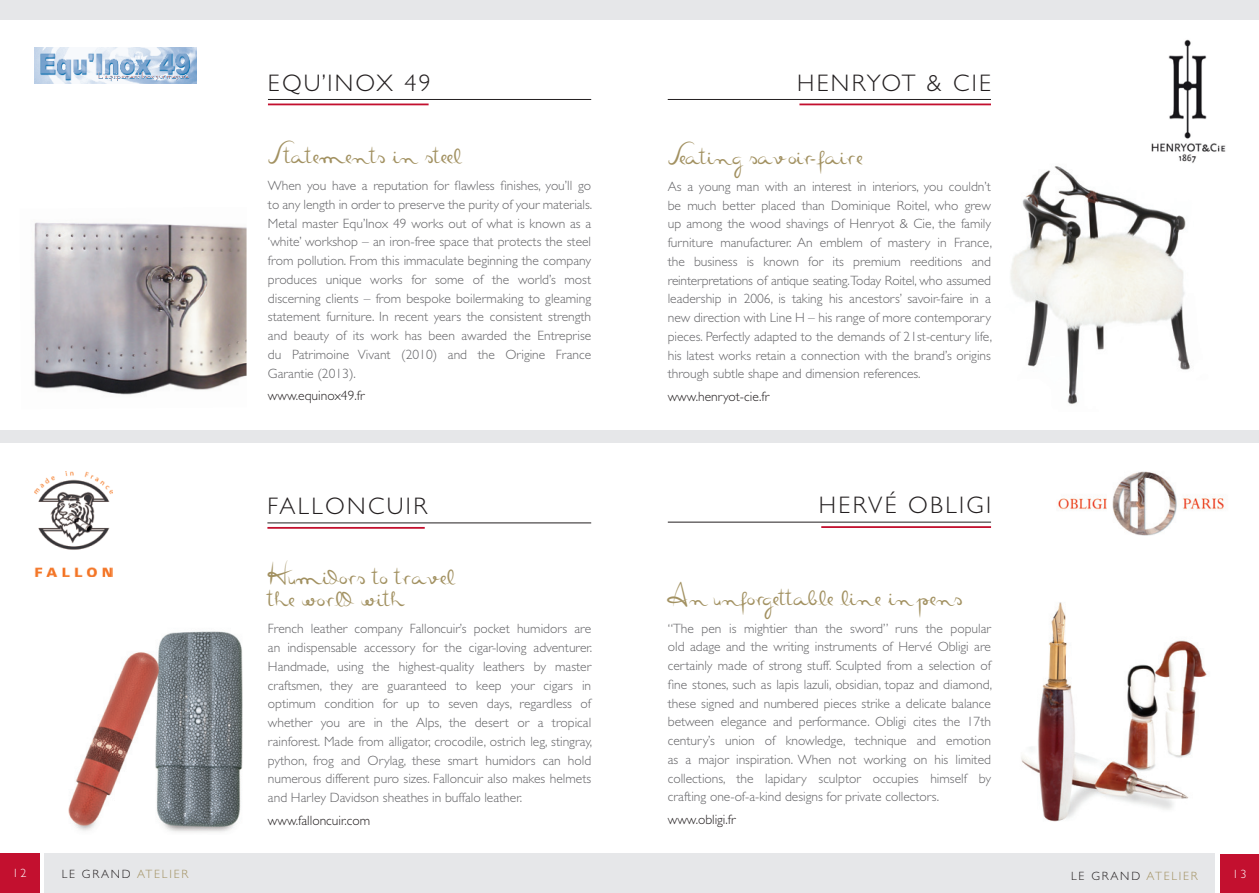
<style>
.page{position:relative;width:1259px;height:893px;background:#fff}
.page>*{position:absolute;margin:0;border:0;box-sizing:border-box;transform-origin:0 0}
.sub_headers{font:31.5px/22.5px "Masana Script 4 Silueta";color:#a29161}
.main_header_underlin{font:300 24px "Gill Sans";letter-spacing:.1em;color:#231f20}
.main_body{font:300 13.5px/18.8px "Gill Sans";color:#636366;text-align:justify}
.contact{font:300 13.5px "Gill Sans";color:#231f20}
.t1{font:300 12px "Gill Sans";letter-spacing:.15em;color:#231f20}
.t2{font:300 12px "Gill Sans";color:#fff}
.s1{color:#a29161}
</style>
<div class="page">
<img style="left:1010px;top:166px;width:180px;height:238px">
<img style="left:34px;top:47px;width:163px;height:36px">
<img style="left:98px;top:72px;width:88px;height:6px">
<img style="left:1144px;top:39px;width:82px;height:129px">
<img style="left:34px;top:471px;width:78px;height:105px">
<img style="left:34px;top:222px;width:212px;height:173px">
<img style="left:1058px;top:471px;width:166px;height:65px">
<img style="left:1021px;top:602px;width:186px;height:220px">
<img style="left:68px;top:631px;width:175px;height:201px">
<div style="left:1220px;top:854px;width:39px;height:39px;background:#c3102f"></div>
<div style="left:0;top:431px;width:1259px;height:12px;background:#e6e7e9"></div>
<div style="left:0;top:0;width:1259px;height:19px;background:#e6e7e9"></div>
<div style="left:44px;top:854px;width:1170px;height:39px;background:#e6e7e9"></div>
<div style="left:0;top:854px;width:39px;height:39px;background:#c3102f"></div>
<hr style="left:268px;top:99px;width:323px;height:1px;background:#231f20">
<hr style="left:268px;top:104px;width:160px;height:1px;background:#c3102f">
<hr style="left:668px;top:99px;width:323px;height:1px;background:#231f20">
<hr style="left:799px;top:104px;width:192px;height:1px;background:#c3102f">
<hr style="left:267px;top:523px;width:324px;height:1px;background:#231f20">
<hr style="left:267px;top:527px;width:158px;height:2px;background:#c3102f">
<hr style="left:668px;top:522px;width:323px;height:1px;background:#231f20">
<hr style="left:821px;top:526px;width:170px;height:2px;background:#c3102f">
<p class="main_header_underlin" style="left:268px;top:69px;width:164px">EQU’INOX 49</p>
<p class="main_header_underlin" style="left:797px;top:69px;width:195px">HENRYOT &amp; CIE</p>
<p class="sub_headers" style="left:268px;top:141px;width:195px">Statements in steel</p>
<p class="main_body" style="left:268px;top:176px;width:326px">When you have a reputation for flawless finishes, you’ll go to any length in order to preserve the purity of your materials.<br>Metal master Equ’Inox 49 works out of what is known as a ‘white’ workshop – an iron-free space that protects the steel from pollution. From this immaculate beginning the company produces unique works for some of the world’s most discerning clients – from bespoke boilermaking to gleaming statement furniture. In recent years the consistent strength and beauty of its work has been awarded the Entreprise du Patrimoine Vivant (2010) and the Origine France Garantie (2013).</p>
<p class="contact" style="left:268px;top:388px;width:98px">www.equinox49.fr</p>
<p class="main_header_underlin" style="left:267px;top:493px;width:161px">FALLONCUIR</p>
<p class="sub_headers" style="left:268px;top:561px;width:189px">Humidors to travel the world with</p>
<p class="main_body" style="left:268px;top:619px;width:326px">French leather company Falloncuir’s pocket humidors are an indispensable accessory for the cigar-loving adventurer.<br>Handmade, using the highest-quality leathers by master craftsmen, they are guaranteed to keep your cigars in optimum condition for up to seven days, regardless of whether you are in the Alps, the desert or a tropical rainforest. Made from alligator, crocodile, ostrich leg, stingray, python, frog and Orylag, these smart humidors can hold numerous different puro sizes. Falloncuir also makes helmets and Harley Davidson sheathes in buffalo leather.</p>
<p class="contact" style="left:268px;top:813px;width:104px">www.falloncuir.com</p>
<p class="sub_headers" style="left:668px;top:142px;width:197px">Seating savoir-faire</p>
<p class="main_body" style="left:668px;top:177px;width:326px">As a young man with an interest in interiors, you couldn’t be much better placed than Dominique Roitel, who grew up among the wood shavings of Henryot &amp; Cie, the family furniture manufacturer. An emblem of mastery in France, the business is known for its premium reeditions and reinterpretations of antique seating. Today Roitel, who assumed leadership in 2006, is taking his ancestors’ savoir-faire in a new direction with Line H – his range of more contemporary pieces. Perfectly adapted to the demands of 21st-century life, his latest works retain a connection with the brand’s origins through subtle shape and dimension references.</p>
<p class="contact" style="left:668px;top:389px;width:103px">www.henryot-cie.fr</p>
<p class="main_header_underlin" style="left:819px;top:492px;width:174px">HERVÉ OBLIGI</p>
<p class="sub_headers" style="left:668px;top:583px;width:297px">An unforgettable line in pens</p>
<p class="main_body" style="left:668px;top:619px;width:326px">“The pen is mightier than the sword” runs the popular old adage and the writing instruments of Hervé Obligi are certainly made of strong stuff. Sculpted from a selection of fine stones, such as lapis lazuli, obsidian, topaz and diamond, these signed and numbered pieces strike a delicate balance between elegance and performance. Obligi cites the 17th century’s union of knowledge, technique and emotion as a major inspiration. When not working on his limited collections, the lapidary sculptor occupies himself by crafting one-of-a-kind designs for private collectors.</p>
<p class="contact" style="left:668px;top:812px;width:69px">www.obligi.fr</p>
<p class="t2" style="left:13px;top:866px;width:15px">12</p>
<p class="t1" style="left:62px;top:868px;width:128px">LE GRAND <span class="s1">ATELIER</span></p>
<p class="t1" style="left:1071px;top:869px;width:128px">LE GRAND <span class="s1">ATELIER</span></p>
<p class="t2" style="left:1232px;top:868px;width:15px">13</p>
</div>
